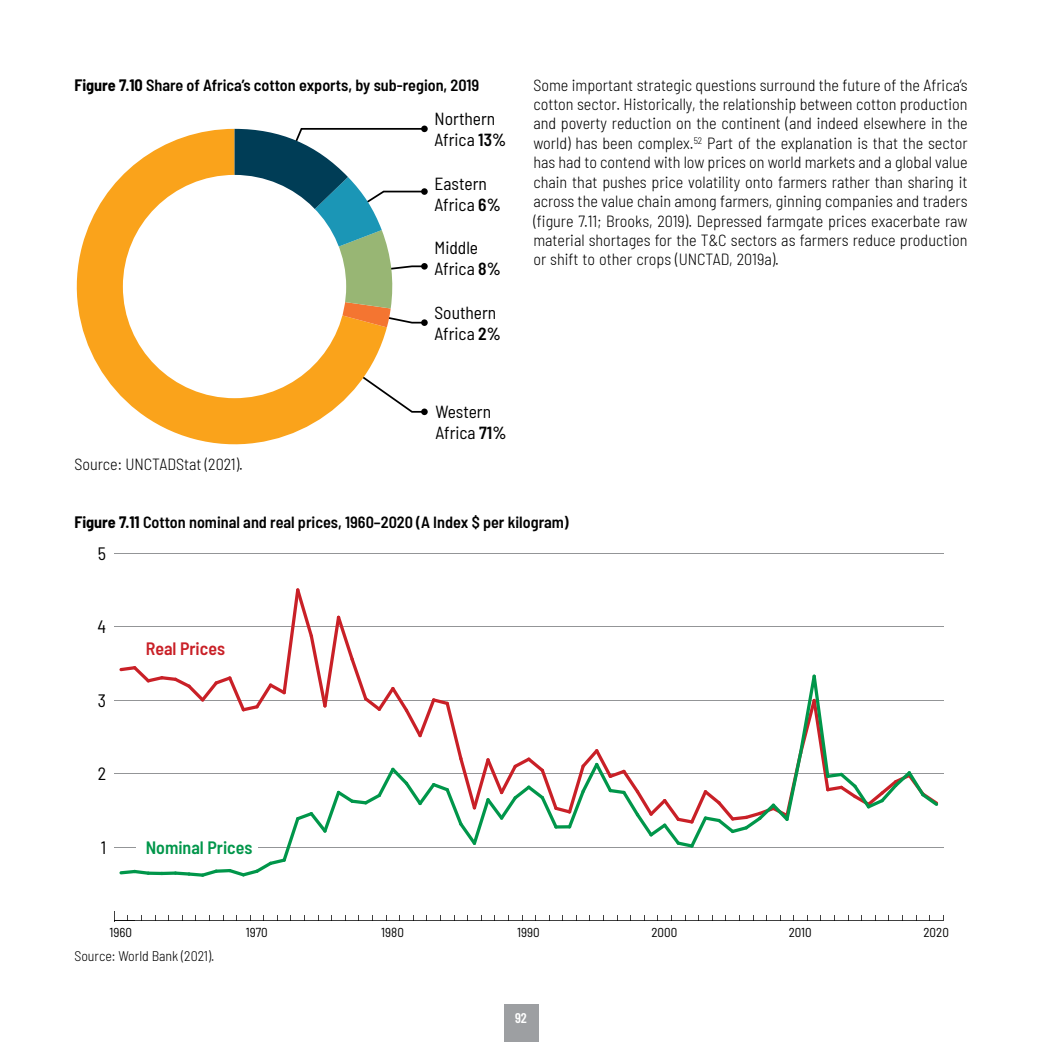
<style>
.page{position:relative;width:1042px;height:1042px;background:#fff}
.page>*{position:absolute;margin:0;border:0;box-sizing:border-box;transform-origin:0 0}
.t1{font:600 semi-condensed 17.85px "Barlow";color:#00964a}
.t2{font:600 semi-condensed 17.85px "Barlow";color:#c92027}
.t3{font:semi-condensed 17.85px "Barlow";color:#000}
.t4{font:semi-condensed 17.5px/21px "Barlow";color:#000}
.t5{font:300 semi-condensed 16.1px/19.4px "Barlow";color:#000;text-align:justify}
.t6{font:600 semi-condensed 16.1px "Barlow";color:#000}
.t7{font:300 semi-condensed 14px "Barlow";color:#000}
.t8{font:600 14px "Barlow Condensed";color:#fff}
.t9{font:semi-condensed 12.95px "Barlow";color:#000}
.s1{font-weight:700}
.s2{font-weight:600}
</style>
<div class="page">
<div style="left:504px;top:1005px;width:34px;height:37px;background:#9d9fa2"></div>
<hr style="left:114px;top:920px;width:829px;height:1px;background:#000">
<svg style="left:114px;top:911px;width:21px;height:10px"></svg>
<hr style="left:114px;top:847px;width:830px;height:1px;background:#939597">
<hr style="left:114px;top:773px;width:830px;height:1px;background:#939597">
<hr style="left:114px;top:700px;width:830px;height:1px;background:#939597">
<hr style="left:114px;top:626px;width:830px;height:1px;background:#939597">
<hr style="left:114px;top:553px;width:830px;height:1px;background:#939597">
<svg style="left:119px;top:588px;width:819px;height:289px"></svg>
<div style="left:136px;top:836px;width:122px;height:22px;background:#fff"></div>
<div style="left:421px;top:126px;width:7px;height:6px;background:#000;border-radius:50%"></div>
<div style="left:421px;top:408px;width:7px;height:7px;background:#000;border-radius:50%"></div>
<svg style="left:76px;top:129px;width:253px;height:316px;fill:#faa31b"></svg>
<svg style="left:232px;top:127px;width:194px;height:286px"></svg>
<div style="left:123px;top:175px;width:223px;height:223px;background:#fff;border-radius:50%"></div>
<p class="t6" style="left:74px;top:73px;width:406px"><span class="s1">Figure 7.10</span> Share of Africa’s cotton exports, by sub-region, 2019</p>
<p class="t4" style="left:434px;top:107px;width:73px">Northern<br>Africa <span class="s2">13%</span></p>
<p class="t4" style="left:434px;top:172px;width:68px">Eastern<br>Africa <span class="s2">6%</span></p>
<p class="t4" style="left:434px;top:236px;width:68px">Middle<br>Africa <span class="s2">8%</span></p>
<p class="t4" style="left:434px;top:300px;width:68px">Southern<br>Africa <span class="s2">2%</span></p>
<p class="t5" style="left:74px;top:453px;width:170px">Source: UNCTADStat (2021).</p>
<p class="t4" style="left:435px;top:400px;width:73px">Western<br>Africa <span class="s2">71%</span></p>
<p class="t5" style="left:533px;top:74px;width:436px">Some important strategic questions surround the future of the Africa’s cotton sector. Historically, the relationship between cotton production and poverty reduction on the continent (and indeed elsewhere in the world) has been complex.<sup>52</sup> Part of the explanation is that the sector has had to contend with low prices on world markets and a global value chain that pushes price volatility onto farmers rather than sharing it across the value chain among farmers, ginning companies and traders (figure 7.11; Brooks, 2019). Depressed farmgate prices exacerbate raw material shortages for the T&amp;C sectors as farmers reduce production or shift to other crops (UNCTAD, 2019a).</p>
<p class="t6" style="left:74px;top:511px;width:496px"><span class="s1">Figure 7.11</span> Cotton nominal and real prices, 1960–2020 (A Index $ per kilogram)</p>
<p class="t3" style="left:98px;top:540px;width:10px">5</p>
<p class="t3" style="left:98px;top:614px;width:10px">4</p>
<p class="t3" style="left:98px;top:687px;width:10px">3</p>
<p class="t3" style="left:98px;top:761px;width:10px">2</p>
<p class="t3" style="left:101px;top:834px;width:7px">1</p>
<p class="t2" style="left:146px;top:635px;width:81px">Real Prices</p>
<p class="t1" style="left:146px;top:835px;width:108px">Nominal Prices</p>
<p class="t9" style="left:110px;top:923px;width:24px">1960</p>
<p class="t9" style="left:246px;top:923px;width:23px">1970</p>
<p class="t9" style="left:381px;top:923px;width:24px">1980</p>
<p class="t9" style="left:517px;top:923px;width:24px">1990</p>
<p class="t9" style="left:651px;top:923px;width:27px">2000</p>
<p class="t9" style="left:789px;top:923px;width:24px">2010</p>
<p class="t9" style="left:923px;top:923px;width:27px">2020</p>
<p class="t7" style="left:74px;top:946px;width:141px">Source: World Bank (2021).</p>
<p class="t8" style="left:515px;top:1007px;width:13px">92</p>
</div>
